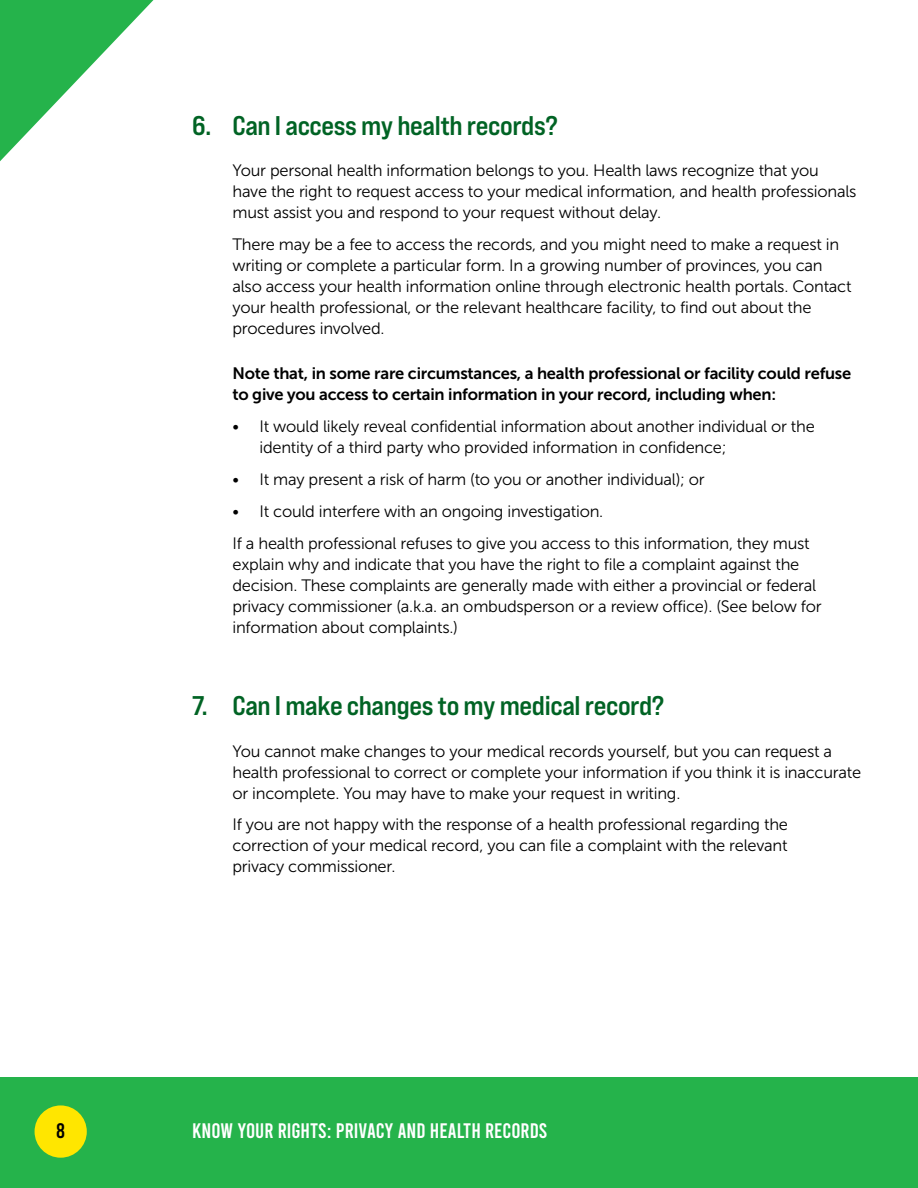
<style>
.page{position:relative;width:918px;height:1188px;background:#fff}
.page>*{position:absolute;margin:0;border:0;box-sizing:border-box;transform-origin:0 0}
.Headers{font:27px "Bebas Neue Pro Exp Bd";letter-spacing:-.015em;color:#006324}
.t1{font:21px "Bebas";color:#fff}
.t2{font:21px "Bebas";color:#000}
.Body{font:16.5px/21px "Museo Sans 300";letter-spacing:-.015em;color:#000}
.Subheads{font:16.5px/21px "Museo Sans 700";letter-spacing:-.015em;color:#000}
</style>
<div class="page">
<div style="left:0;top:1078px;width:918px;height:110px;background:#25b34b"></div>
<svg style="left:0;top:0;width:153px;height:161px"></svg>
<div style="left:35px;top:1105px;width:52px;height:53px;background:#ffe600;border-radius:50%"></div>
<p class="Headers" style="left:192px;top:109px;width:368px">6. Can I access my health records?</p>
<p class="Body" style="left:232px;top:160px;width:626px">Your personal health information belongs to you. Health laws recognize that you have the right to request access to your medical information, and health professionals must assist you and respond to your request without delay.</p>
<p class="Body" style="left:232px;top:234px;width:621px">There may be a fee to access the records, and you might need to make a request in writing or complete a particular form. In a growing number of provinces, you can also access your health information online through electronic health portals. Contact your health professional, or the relevant healthcare facility, to find out about the procedures involved.</p>
<p class="Subheads" style="left:232px;top:363px;width:620px">Note that, in some rare circumstances, a health professional or facility could refuse to give you access to certain information in your record, including when:</p>
<p class="Body" style="left:260px;top:416px;width:557px;text-indent:-27px">• It would likely reveal confidential information about another individual or the identity of a third party who provided information in confidence;</p>
<p class="Body" style="left:232px;top:469px;width:474px">• It may present a risk of harm (to you or another individual); or</p>
<p class="Body" style="left:232px;top:501px;width:372px">• It could interfere with an ongoing investigation.</p>
<p class="Body" style="left:232px;top:532px;width:591px">If a health professional refuses to give you access to this information, they must explain why and indicate that you have the right to file a complaint against the decision. These complaints are generally made with either a provincial or federal privacy commissioner (a.k.a. an ombudsperson or a review office). (See below for information about complaints.)</p>
<p class="Headers" style="left:192px;top:689px;width:474px">7. Can I make changes to my medical record?</p>
<p class="Body" style="left:232px;top:741px;width:630px">You cannot make changes to your medical records yourself, but you can request a health professional to correct or complete your information if you think it is inaccurate or incomplete. You may have to make your request in writing.</p>
<p class="Body" style="left:232px;top:814px;width:557px;text-align:justify">If you are not happy with the response of a health professional regarding the correction of your medical record, you can file a complaint with the relevant privacy commissioner.</p>
<p class="t2" style="left:56px;top:1120px;width:10px">8</p>
<p class="t1" style="left:192px;top:1120px;width:357px">KNOW YOUR RIGHTS: PRIVACY AND HEALTH RECORDS</p>
</div>
